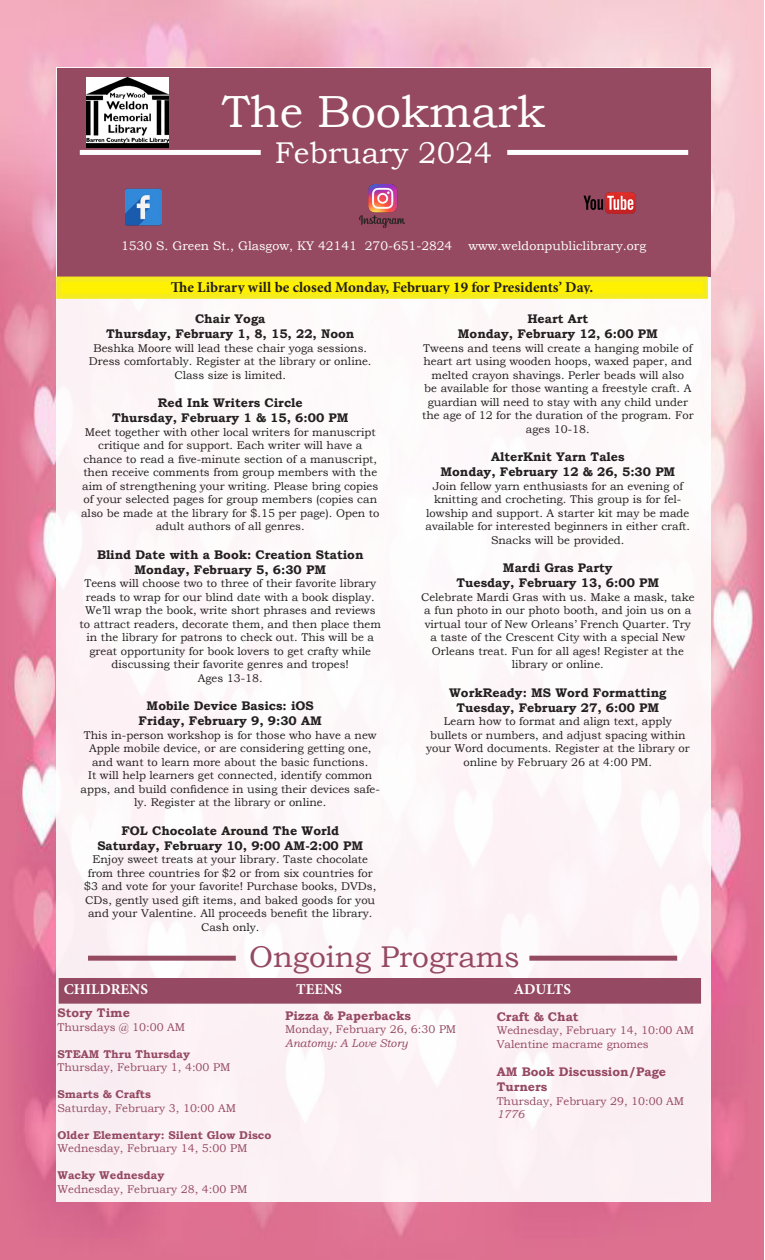
<style>
.page{position:relative;width:765px;height:1260px;background:#fff}
.page>*{position:absolute;margin:0;border:0;box-sizing:border-box;transform-origin:0 0}
.t1{font:45px "Bookman Old Style";color:#fff}
.t2{font:30px "Bookman Old Style";color:#954962}
.t3{font:30px "Bookman Old Style";color:#fff}
.t4{font:700 15px "Minion Pro";color:#231f20}
.t5{font:700 15px "Minion Pro";color:#fff}
.t6{font:700 12.5px/15px "Bookman Old Style";color:#231f20;text-align:center}
.t7{font:12.5px "Bookman Old Style";color:#fff}
.t8{font:700 12.5px/15px "Bookman Old Style";color:#954962}
.t9{font:11.25px/13.5px "Bookman Old Style";color:#231f20;text-align:center}
.t10{font:11.25px/13.5px "Bookman Old Style";color:#954962}
.t11{font:700 11.25px/13.5px "Bookman Old Style";color:#954962}
.s1{font-weight:700}
.s2{font-weight:400}
.s3{font-style:italic}
</style>
<div class="page">
<img style="left:0;top:0;width:764px;height:1260px">
<div style="left:56px;top:68px;width:655px;height:1134px;background:#fdf6f8"></div>
<div style="left:57px;top:68px;width:653px;height:209px;background:#954a61"></div>
<div style="left:80px;top:150px;width:181px;height:5px;background:#fff"></div>
<div style="left:507px;top:150px;width:181px;height:5px;background:#fff"></div>
<img style="left:126px;top:188px;width:36px;height:37px">
<img style="left:583px;top:192px;width:53px;height:22px">
<img style="left:87px;top:78px;width:81px;height:69px">
<div style="left:88px;top:956px;width:148px;height:5px;background:#944a61"></div>
<div style="left:529px;top:956px;width:148px;height:5px;background:#944a61"></div>
<div style="left:59px;top:279px;width:646px;height:17px;background:#fff101"></div>
<div style="left:56px;top:277px;width:652px;height:22px;border:5px solid #f4ec1f"></div>
<img style="left:359px;top:184px;width:46px;height:43px">
<div style="left:61px;top:980px;width:638px;height:21px;background:#954962"></div>
<div style="left:59px;top:978px;width:642px;height:26px;border:5px solid #954962"></div>
<p class="t1" style="left:222px;top:82px;width:325px">The Bookmark</p>
<p class="t3" style="left:275px;top:133px;width:219px">February 2024</p>
<p class="t7" style="left:121px;top:238px;width:333px">1530 S. Green St., Glasgow, KY 42141 270-651-2824</p>
<p class="t7" style="left:468px;top:238px;width:179px">www.weldonpubliclibrary.org</p>
<p class="t4" style="left:171px;top:277px;width:424px">The Library will be closed Monday, February 19 for Presidents’ Day.</p>
<p class="t6" style="left:106px;top:311px;width:250px">Chair Yoga<br>Thursday, February 1, 8, 15, 22, Noon</p>
<p class="t9" style="left:89px;top:341px;width:284px">Beshka Moore will lead these chair yoga sessions.<br>Dress comfortably. Register at the library or online.<br>Class size is limited.</p>
<p class="t6" style="left:112px;top:395px;width:238px">Red Ink Writers Circle<br>Thursday, February 1 &amp; 15, 6:00 PM</p>
<p class="t9" style="left:81px;top:425px;width:300px">Meet together with other local writers for manuscript critique and for support. Each writer will have a chance to read a five-minute section of a manuscript, then receive comments from group members with the aim of strengthening your writing. Please bring copies of your selected pages for group members (copies can also be made at the library for $.15 per page). Open to adult authors of all genres.</p>
<p class="t6" style="left:97px;top:547px;width:268px">Blind Date with a Book: Creation Station<br>Monday, February 5, 6:30 PM</p>
<p class="t9" style="left:80px;top:577px;width:303px">Teens will choose two to three of their favorite library reads to wrap for our blind date with a book display.<br>We’ll wrap the book, write short phrases and reviews to attract readers, decorate them, and then place them in the library for patrons to check out. This will be a great opportunity for book lovers to get crafty while discussing their favorite genres and tropes!<br>Ages 13-18.</p>
<p class="t6" style="left:139px;top:698px;width:185px">Mobile Device Basics: iOS<br>Friday, February 9, 9:30 AM</p>
<p class="t9" style="left:81px;top:728px;width:301px">This in-person workshop is for those who have a new Apple mobile device, or are considering getting one, and want to learn more about the basic functions.<br>It will help learners get connected, identify common apps, and build confidence in using their devices safe&shy;ly. Register at the library or online.</p>
<p class="t6" style="left:97px;top:823px;width:267px">FOL Chocolate Around The World<br>Saturday, February 10, 9:00 AM-2:00 PM</p>
<p class="t9" style="left:84px;top:853px;width:294px">Enjoy sweet treats at your library. Taste chocolate from three countries for $2 or from six countries for $3 and vote for your favorite! Purchase books, DVDs, CDs, gently used gift items, and baked goods for you and your Valentine. All proceeds benefit the library.<br>Cash only.</p>
<p class="t6" style="left:458px;top:311px;width:201px">Heart Art<br>Monday, February 12, 6:00 PM</p>
<p class="t9" style="left:422px;top:341px;width:273px">Tweens and teens will create a hanging mobile of heart art using wooden hoops, waxed paper, and melted crayon shavings. Perler beads will also<br>be available for those wanting a freestyle craft. A guardian will need to stay with any child under the age of 12 for the duration of the program. For ages 10-18.</p>
<p class="t6" style="left:440px;top:449px;width:237px">AlterKnit Yarn Tales<br>Monday, February 12 &amp; 26, 5:30 PM</p>
<p class="t9" style="left:426px;top:479px;width:266px">Join fellow yarn enthusiasts for an evening of knitting and crocheting. This group is for fel&shy;lowship and support. A starter kit may be made available for interested beginners in either craft.<br>Snacks will be provided.</p>
<p class="t6" style="left:456px;top:560px;width:204px">Mardi Gras Party<br>Tuesday, February 13, 6:00 PM</p>
<p class="t9" style="left:421px;top:590px;width:275px">Celebrate Mardi Gras with us. Make a mask, take a fun photo in our photo booth, and join us on a virtual tour of New Orleans’ French Quarter. Try a taste of the Crescent City with a special New Orleans treat. Fun for all ages! Register at the library or online.</p>
<p class="t6" style="left:449px;top:685px;width:219px">WorkReady: MS Word Formatting<br>Tuesday, February 27, 6:00 PM</p>
<p class="t9" style="left:426px;top:714px;width:265px">Learn how to format and align text, apply bullets or numbers, and adjust spacing within your Word documents. Register at the library or online by February 26 at 4:00 PM.</p>
<p class="t2" style="left:249px;top:937px;width:272px">Ongoing Programs</p>
<p class="t5" style="left:64px;top:979px;width:86px">CHILDRENS</p>
<p class="t5" style="left:296px;top:979px;width:47px">TEENS</p>
<p class="t5" style="left:514px;top:979px;width:59px">ADULTS</p>
<p class="t8" style="left:57px;top:1006px;width:74px">Story Time</p>
<p class="t10" style="left:57px;top:1020px;width:129px">Thursdays @ 10:00 AM</p>
<p class="t10" style="left:57px;top:1047px;width:175px"><span class="s1">STEAM Thru Thursday<br></span>Thursday, February 1, 4:00 PM</p>
<p class="t10" style="left:57px;top:1088px;width:180px"><span class="s1">Smarts &amp; Crafts<br></span>Saturday, February 3, 10:00 AM</p>
<p class="t11" style="left:57px;top:1128px;width:215px">Older Elementary: Silent Glow Disco<br><span class="s2">Wednesday, February 14, 5:00 PM</span></p>
<p class="t10" style="left:57px;top:1169px;width:191px"><span class="s1">Wacky Wednesday<br></span>Wednesday, February 28, 4:00 PM</p>
<p class="t8" style="left:285px;top:1008px;width:127px">Pizza &amp; Paperbacks</p>
<p class="t10" style="left:285px;top:1023px;width:173px">Monday, February 26, 6:30 PM<br><span class="s3">Anatomy: A Love Story</span></p>
<p class="t8" style="left:497px;top:1009px;width:83px">Craft &amp; Chat</p>
<p class="t10" style="left:497px;top:1024px;width:199px">Wednesday, February 14, 10:00 AM<br>Valentine macrame gnomes</p>
<p class="t8" style="left:497px;top:1064px;width:171px">AM Book Discussion/Page<br>Turners</p>
<p class="t10" style="left:497px;top:1094px;width:189px">Thursday, February 29, 10:00 AM<br><span class="s3">1776</span></p>
</div>
